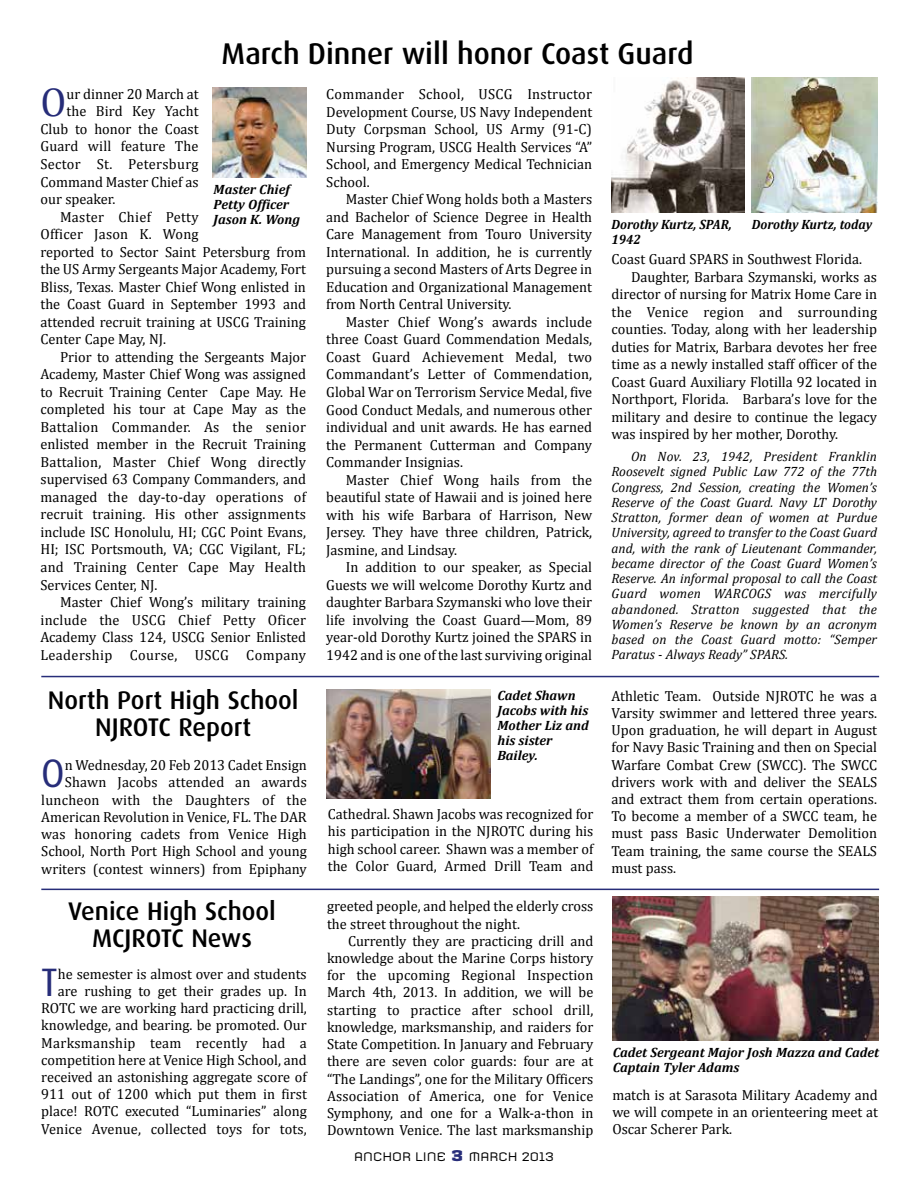
<style>
.page{position:relative;width:918px;height:1188px;background:#fff}
.page>*{position:absolute;margin:0;border:0;box-sizing:border-box;transform-origin:0 0}
.t1{font:40.5px "Cambria";color:#272d79}
.t2{font:39.75px "Dax";color:#272d79}
.t3{font:500 30px "Dax";color:#000}
.t4{font:500 25.5px/27px "Dax";color:#000;text-align:center}
.t5{font:14.7px/17.2px "Cambria";color:#000;text-align:justify}
.t6{font:14.7px "Cambria";letter-spacing:.02em;color:#000}
.t7{font:14.7px "Cambria";letter-spacing:.025em;color:#000}
.t8{font:italic 13.5px/15.3px "Cambria";color:#000;text-align:justify}
.t9{font:italic 700 13.5px/15px "Cambria";color:#000}
.t10{font:italic 700 13.5px/15px "Cambria";color:#000;scale:.95 1}
.t11{font:12px "Armada";color:#000}
.s1{font-weight:700;font-size:15px;color:#272d79}
</style>
<div class="page">
<img style="left:212px;top:88px;width:95px;height:89px">
<img style="left:612px;top:77px;width:132px;height:135px">
<img style="left:751px;top:77px;width:126px;height:135px">
<img style="left:326px;top:689px;width:164px;height:110px">
<img style="left:612px;top:897px;width:266px;height:143px">
<hr style="left:41px;top:889px;width:838px;height:1px;background:#272d79">
<hr style="left:41px;top:676px;width:838px;height:1px;background:#272d79">
<h3 class="t3" style="left:221px;top:37px;width:474px">March Dinner will honor Coast Guard</h3>
<h1 class="t1" style="left:40px;top:79px;width:27px">O</h1>
<p class="t5" style="left:66px;top:86px;width:134px">ur dinner 20 March at</p>
<p class="t5" style="left:66px;top:103px;width:134px">the Bird Key Yacht</p>
<p class="t5" style="left:41px;top:120px;width:160px">Club to honor the Coast</p>
<p class="t5" style="left:41px;top:138px;width:160px">Guard will feature The</p>
<p class="t7" style="left:41px;top:155px;width:160px">Sector St. Petersburg</p>
<p class="t5" style="left:41px;top:173px;width:160px">Command Master Chief as</p>
<p class="t5" style="left:41px;top:190px;width:76px">our speaker.</p>
<p class="t6" style="left:60px;top:208px;width:140px">Master Chief Petty</p>
<p class="t5" style="left:41px;top:225px;width:160px">Officer Jason K. Wong</p>
<p class="t5" style="left:41px;top:243px;width:267px">reported to Sector Saint Petersburg from</p>
<p class="t5" style="left:41px;top:260px;width:267px">the US Army Sergeants Major Academy, Fort</p>
<p class="t5" style="left:41px;top:278px;width:267px">Bliss, Texas. Master Chief Wong enlisted in</p>
<p class="t5" style="left:41px;top:295px;width:267px">the Coast Guard in September 1993 and</p>
<p class="t5" style="left:41px;top:313px;width:267px">attended recruit training at USCG Training</p>
<p class="t5" style="left:41px;top:331px;width:127px">Center Cape May, NJ.</p>
<p class="t5" style="left:60px;top:348px;width:248px">Prior to attending the Sergeants Major</p>
<p class="t5" style="left:41px;top:366px;width:267px">Academy, Master Chief Wong was assigned</p>
<p class="t5" style="left:41px;top:383px;width:267px">to Recruit Training Center Cape May. He</p>
<p class="t5" style="left:41px;top:401px;width:267px">completed his tour at Cape May as the</p>
<p class="t6" style="left:41px;top:418px;width:267px">Battalion Commander. As the senior</p>
<p class="t5" style="left:41px;top:436px;width:267px">enlisted member in the Recruit Training</p>
<p class="t5" style="left:41px;top:453px;width:267px">Battalion, Master Chief Wong directly</p>
<p class="t5" style="left:41px;top:471px;width:267px">supervised 63 Company Commanders, and</p>
<p class="t5" style="left:41px;top:488px;width:267px">managed the day-to-day operations of</p>
<p class="t5" style="left:41px;top:506px;width:267px">recruit training. His other assignments</p>
<p class="t5" style="left:41px;top:523px;width:267px">include ISC Honolulu, HI; CGC Point Evans,</p>
<p class="t5" style="left:41px;top:541px;width:267px">HI; ISC Portsmouth, VA; CGC Vigilant, FL;</p>
<p class="t5" style="left:41px;top:558px;width:267px">and Training Center Cape May Health</p>
<p class="t5" style="left:41px;top:576px;width:118px">Services Center, NJ.</p>
<p class="t5" style="left:60px;top:593px;width:248px">Master Chief Wong’s military training</p>
<p class="t5" style="left:41px;top:611px;width:267px">include the USCG Chief Petty Oficer</p>
<p class="t5" style="left:41px;top:628px;width:267px">Academy Class 124, USCG Senior Enlisted</p>
<p class="t7" style="left:41px;top:646px;width:267px">Leadership Course, USCG Company</p>
<p class="t9" style="left:214px;top:182px;width:88px">Master Chief<br>Petty Officer<br>Jason K. Wong</p>
<h3 class="t4" style="left:48px;top:687px;width:252px">North Port High School<br>NJROTC Report</h3>
<h2 class="t2" style="left:41px;top:752px;width:25px">O</h2>
<p class="t5" style="left:41px;top:757px;width:267px;text-align:right">n Wednesday, 20 Feb 2013 Cadet Ensign Shawn Jacobs attended an awards luncheon with the Daughters of the American Revolution in Venice, FL. The DAR was honoring cadets from Venice High School, North Port High School and young writers (contest winners) from Epiphany</p>
<h3 class="t4" style="left:68px;top:898px;width:209px">Venice High School<br>MCJROTC News</h3>
<p class="t5" style="left:41px;top:965px;width:267px;text-align:right">he semester is almost over and students are rushing to get their grades up. In ROTC we are working hard practicing drill, knowledge, and bearing. be promoted. Our Marksmanship team recently had a competition here at Venice High School, and received an astonishing aggregate score of 911 out of 1200 which put them in first place! ROTC executed “Luminaries” along Venice Avenue, collected toys for tots,</p>
<h2 class="t2" style="left:41px;top:960px;width:18px">T</h2>
<p class="t5" style="left:326px;top:86px;width:267px">Commander School, USCG Instructor Development Course, US Navy Independent Duty Corpsman School, US Army (91-C)<br>Nursing Program, USCG Health Services “A” School, and Emergency Medical Technician School.</p>
<p class="t5" style="left:326px;top:191px;width:267px;text-indent:20px">Master Chief Wong holds both a Masters and Bachelor of Science Degree in Health Care Management from Touro University International. In addition, he is currently pursuing a second Masters of Arts Degree in Education and Organizational Management from North Central University.</p>
<p class="t5" style="left:326px;top:313px;width:267px;text-indent:20px">Master Chief Wong’s awards include three Coast Guard Commendation Medals, Coast Guard Achievement Medal, two Commandant’s Letter of Commendation, Global War on Terrorism Service Medal, five Good Conduct Medals, and numerous other individual and unit awards. He has earned the Permanent Cutterman and Company Commander Insignias.</p>
<p class="t5" style="left:326px;top:471px;width:267px;text-indent:20px">Master Chief Wong hails from the beautiful state of Hawaii and is joined here with his wife Barbara of Harrison, New Jersey. They have three children, Patrick, Jasmine, and Lindsay.</p>
<p class="t5" style="left:326px;top:558px;width:267px;text-indent:20px">In addition to our speaker, as Special Guests we will welcome Dorothy Kurtz and daughter Barbara Szymanski who love their life involving the Coast Guard—Mom, 89 year-old Dorothy Kurtz joined the SPARS in 1942 and is one of the last surviving original</p>
<p class="t9" style="left:498px;top:687px;width:93px">Cadet Shawn<br>Jacobs with his<br>Mother Liz and his sister<br>Bailey.</p>
<p class="t5" style="left:328px;top:805px;width:267px">Cathedral. Shawn Jacobs was recognized for his participation in the NJROTC during his high school career. Shawn was a member of the Color Guard, Armed Drill Team and</p>
<p class="t5" style="left:327px;top:898px;width:268px">greeted people, and helped the elderly cross the street throughout the night.</p>
<p class="t5" style="left:327px;top:932px;width:268px;text-indent:21px">Currently they are practicing drill and knowledge about the Marine Corps history for the upcoming Regional Inspection March 4th, 2013. In addition, we will be starting to practice after school drill, knowledge, marksmanship, and raiders for State Competition. In January and February there are seven color guards: four are at “The Landings”, one for the Military Officers Association of America, one for Venice Symphony, and one for a Walk-a-thon in Downtown Venice. The last marksmanship</p>
<p class="t11" style="left:354px;top:1150px;width:201px">ANCHOR LINE <span class="s1">3</span> MARCH 2013</p>
<p class="t10" style="left:612px;top:216px;width:128px">Dorothy Kurtz, SPAR,<br>1942</p>
<p class="t10" style="left:752px;top:216px;width:128px">Dorothy Kurtz, today</p>
<p class="t5" style="left:612px;top:251px;width:252px">Coast Guard SPARS in Southwest Florida.</p>
<p class="t5" style="left:631px;top:268px;width:247px">Daughter, Barbara Szymanski, works as</p>
<p class="t5" style="left:612px;top:286px;width:267px">director of nursing for Matrix Home Care in</p>
<p class="t6" style="left:612px;top:303px;width:267px">the Venice region and surrounding</p>
<p class="t5" style="left:612px;top:321px;width:267px">counties. Today, along with her leadership</p>
<p class="t5" style="left:612px;top:338px;width:267px">duties for Matrix, Barbara devotes her free</p>
<p class="t5" style="left:612px;top:356px;width:267px">time as a newly installed staff officer of the</p>
<p class="t5" style="left:612px;top:373px;width:267px">Coast Guard Auxiliary Flotilla 92 located in</p>
<p class="t5" style="left:612px;top:391px;width:267px">Northport, Florida. Barbara’s love for the</p>
<p class="t5" style="left:612px;top:408px;width:267px">military and desire to continue the legacy</p>
<p class="t5" style="left:612px;top:426px;width:228px">was inspired by her mother, Dorothy.</p>
<p class="t8" style="left:612px;top:448px;width:267px;text-indent:19px">On Nov. 23, 1942, President Franklin Roosevelt signed Public Law 772 of the 77th Congress, 2nd Session, creating the Women’s Reserve of the Coast Guard. Navy LT Dorothy Stratton, former dean of women at Purdue University, agreed to transfer to the Coast Guard and, with the rank of Lieutenant Commander, became director of the Coast Guard Women’s Reserve. An informal proposal to call the Coast Guard women WARCOGS was mercifully abandoned. Stratton suggested that the Women’s Reserve be known by an acronym based on the Coast Guard motto: “Semper Paratus - Always Ready” SPARS.</p>
<p class="t5" style="left:612px;top:687px;width:267px">Athletic Team. Outside NJROTC he was a Varsity swimmer and lettered three years.<br>Upon graduation, he will depart in August for Navy Basic Training and then on Special Warfare Combat Crew (SWCC). The SWCC drivers work with and deliver the SEALS and extract them from certain operations.<br>To become a member of a SWCC team, he must pass Basic Underwater Demolition Team training, the same course the SEALS must pass.</p>
<p class="t9" style="left:613px;top:1045px;width:268px">Cadet Sergeant Major Josh Mazza and Cadet<br>Captain Tyler Adams</p>
<p class="t5" style="left:612px;top:1086px;width:267px">match is at Sarasota Military Academy and we will compete in an orienteering meet at Oscar Scherer Park.</p>
</div>
